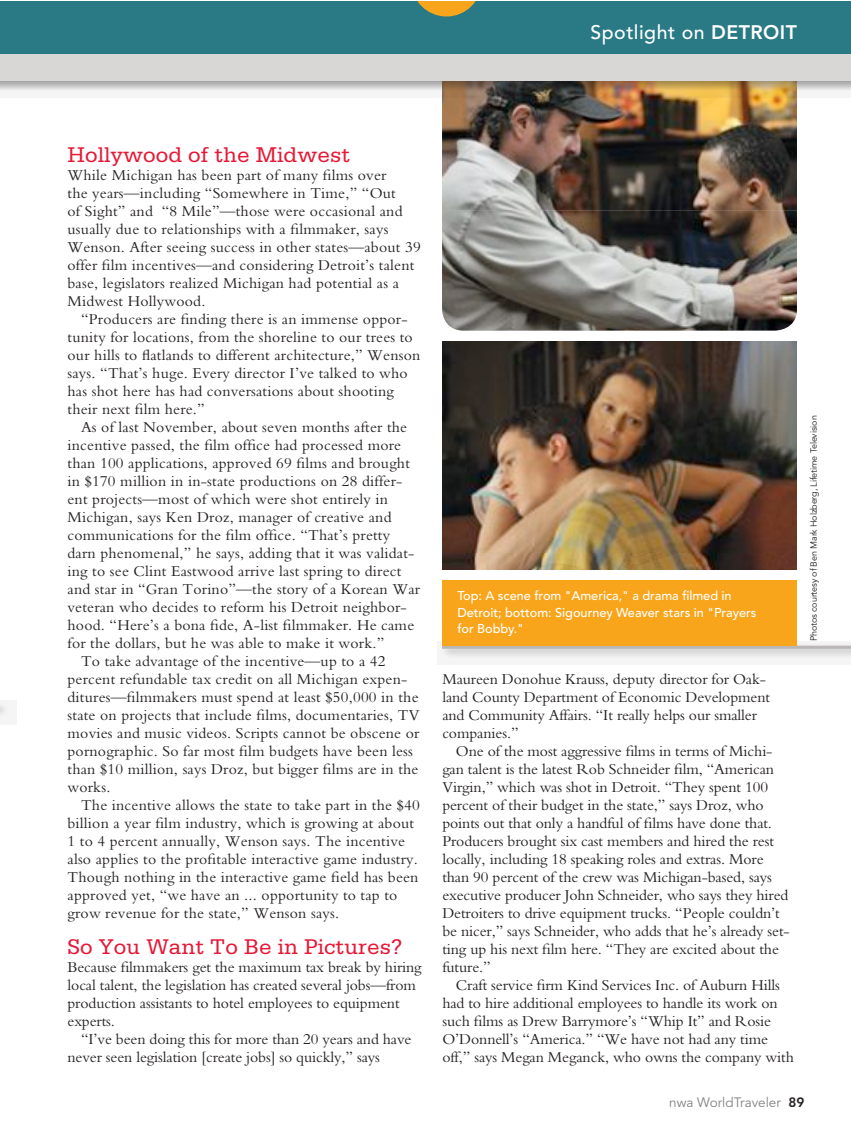
<style>
.page{position:relative;width:851px;height:1134px;background:#fff}
.page>*{position:absolute;margin:0;border:0;box-sizing:border-box;transform-origin:0 0}
.t1{font:22.5px "Serifa";letter-spacing:.005em;color:#e51836}
.t2{font:500 19.5px "Avenir";letter-spacing:.025em;color:#fff}
.t3{font:15.75px/18px "Bembo";letter-spacing:.015em;color:#231f20}
.t4{font:15.75px/18px "Bembo";letter-spacing:-.005em;color:#231f20}
.t5{font:13.5px "Avenir";color:#808285}
.t6{font:500 12.75px/16.5px "Avenir";letter-spacing:-.005em;color:#fff}
.t7{font:9px "Avenir";letter-spacing:-.015em;color:#231f20}
.s1{font-weight:800}
.s2{font-weight:800;color:#231f20}
</style>
<div class="page">
<img style="left:442px;top:103px;width:354px;height:228px">
<div style="left:0;top:9px;width:850px;height:94px;background:#231f20;opacity:.45"></div>
<div style="left:0;top:13px;width:850px;height:68px;background:#d9d7d6"></div>
<div style="left:0;top:2px;width:850px;height:52px;background:#297a85"></div>
<svg style="left:418px;top:2px;width:57px;height:14px"></svg>
<div style="left:437px;top:641px;width:413px;height:26px;background:#231f20;opacity:.45"></div>
<hr style="left:442px;top:646px;width:408px;height:3px;background:#bbb7b7">
<img style="left:442px;top:342px;width:354px;height:228px">
<div style="left:442px;top:580px;width:354px;height:66px;background:#f9a51b"></div>
<div style="left:0;top:700px;width:18px;height:26px;background:#f5f5f5"></div>
<p class="t2" style="left:590px;top:21px;width:208px">Spotlight on <span class="s1">DETROIT</span></p>
<h1 class="t1" style="left:68px;top:142px;width:284px">Hollywood of the Midwest</h1>
<p class="t3" style="left:68px;top:166px;width:355px">While Michigan has been part of many films over<br>the years—including “Somewhere in Time,” “Out<br>of Sight” and “8 Mile”—those were occasional and usually due to relationships with a filmmaker, says Wenson. After seeing success in other states—about 39 offer film incentives—and considering Detroit’s talent base, legislators realized Michigan had potential as a Midwest Hollywood.</p>
<p class="t3" style="left:68px;top:310px;width:354px;text-indent:14px">“Producers are finding there is an immense oppor&shy;tunity for locations, from the shoreline to our trees to our hills to flatlands to different architecture,” Wenson says. “That’s huge. Every director I’ve talked to who has shot here has had conversations about shooting their next film here.”</p>
<p class="t3" style="left:81px;top:418px;width:327px">As of last November, about seven months after the</p>
<p class="t3" style="left:68px;top:436px;width:335px">incentive passed, the film office had processed more</p>
<p class="t3" style="left:68px;top:454px;width:344px">than 100 applications, approved 69 films and brought</p>
<p class="t3" style="left:68px;top:472px;width:336px">in $170 million in in-state productions on 28 differ-</p>
<p class="t3" style="left:68px;top:490px;width:322px">ent projects—most of which were shot entirely in</p>
<p class="t3" style="left:68px;top:508px;width:325px">Michigan, says Ken Droz, manager of creative and</p>
<p class="t3" style="left:68px;top:526px;width:324px">communications for the film office. “That’s pretty</p>
<p class="t3" style="left:68px;top:544px;width:348px">darn phenomenal,” he says, adding that it was validat-</p>
<p class="t3" style="left:68px;top:562px;width:335px">ing to see Clint Eastwood arrive last spring to direct</p>
<p class="t3" style="left:68px;top:580px;width:354px">and star in “Gran Torino”—the story of a Korean War</p>
<p class="t3" style="left:68px;top:598px;width:341px">veteran who decides to reform his Detroit neighbor-</p>
<p class="t3" style="left:68px;top:616px;width:348px">hood. “Here’s a bona fide, A-list filmmaker. He came</p>
<p class="t3" style="left:68px;top:634px;width:318px">for the dollars, but he was able to make it work.”</p>
<p class="t3" style="left:81px;top:652px;width:306px">To take advantage of the incentive—up to a 42</p>
<p class="t3" style="left:68px;top:670px;width:341px">percent refundable tax credit on all Michigan expen-</p>
<p class="t3" style="left:68px;top:688px;width:352px">ditures—filmmakers must spend at least $50,000 in the</p>
<p class="t3" style="left:68px;top:706px;width:353px">state on projects that include films, documentaries, TV</p>
<p class="t3" style="left:68px;top:724px;width:353px">movies and music videos. Scripts cannot be obscene or</p>
<p class="t3" style="left:68px;top:742px;width:347px">pornographic. So far most film budgets have been less</p>
<p class="t3" style="left:68px;top:760px;width:352px">than $10 million, says Droz, but bigger films are in the</p>
<p class="t3" style="left:68px;top:778px;width:44px">works.</p>
<p class="t3" style="left:81px;top:796px;width:340px">The incentive allows the state to take part in the $40</p>
<p class="t3" style="left:68px;top:814px;width:348px">billion a year film industry, which is growing at about</p>
<p class="t3" style="left:68px;top:832px;width:339px">1 to 4 percent annually, Wenson says. The incentive</p>
<p class="t3" style="left:68px;top:850px;width:352px">also applies to the profitable interactive game industry.</p>
<p class="t3" style="left:68px;top:868px;width:352px">Though nothing in the interactive game field has been</p>
<p class="t3" style="left:68px;top:886px;width:331px">approved yet, “we have an ... opportunity to tap to</p>
<p class="t3" style="left:68px;top:904px;width:273px">grow revenue for the state,” Wenson says.</p>
<h1 class="t1" style="left:68px;top:934px;width:336px">So You Want To Be in Pictures?</h1>
<p class="t4" style="left:68px;top:958px;width:355px">Because filmmakers get the maximum tax break by hiring local talent, the legislation has created several jobs—from production assistants to hotel employees to equipment experts.</p>
<p class="t4" style="left:68px;top:1030px;width:345px;text-indent:14px">“I’ve been doing this for more than 20 years and have never seen legislation [create jobs] so quickly,” says</p>
<p class="t6" style="left:457px;top:588px;width:301px">Top: A scene from "America," a drama filmed in<br>Detroit; bottom: Sigourney Weaver stars in "Prayers for Bobby."</p>
<p class="t7" style="left:808px;top:641px;width:227px;rotate:-90deg">Photos courtesy of Ben Mark Holzberg, Lifetime Television</p>
<p class="t4" style="left:442px;top:670px;width:329px">Maureen Donohue Krauss, deputy director for Oak&shy;land County Department of Economic Development and Community Affairs. “It really helps our smaller companies.”</p>
<p class="t4" style="left:442px;top:742px;width:349px;text-indent:14px">One of the most aggressive films in terms of Michi&shy;gan talent is the latest Rob Schneider film, “American Virgin,” which was shot in Detroit. “They spent 100 percent of their budget in the state,” says Droz, who points out that only a handful of films have done that.<br>Producers brought six cast members and hired the rest locally, including 18 speaking roles and extras. More than 90 percent of the crew was Michigan-based, says executive producer John Schneider, who says they hired Detroiters to drive equipment trucks. “People couldn’t be nicer,” says Schneider, who adds that he’s already set&shy;ting up his next film here. “They are excited about the future.”</p>
<p class="t4" style="left:442px;top:976px;width:353px;text-indent:14px">Craft service firm Kind Services Inc. of Auburn Hills had to hire additional employees to handle its work on such films as Drew Barrymore’s “Whip It” and Rosie O’Donnell’s “America.” “We have not had any time off,” says Megan Meganck, who owns the company with</p>
<p class="t5" style="left:669px;top:1094px;width:137px">nwa WorldTraveler <span class="s2">89</span></p>
</div>
